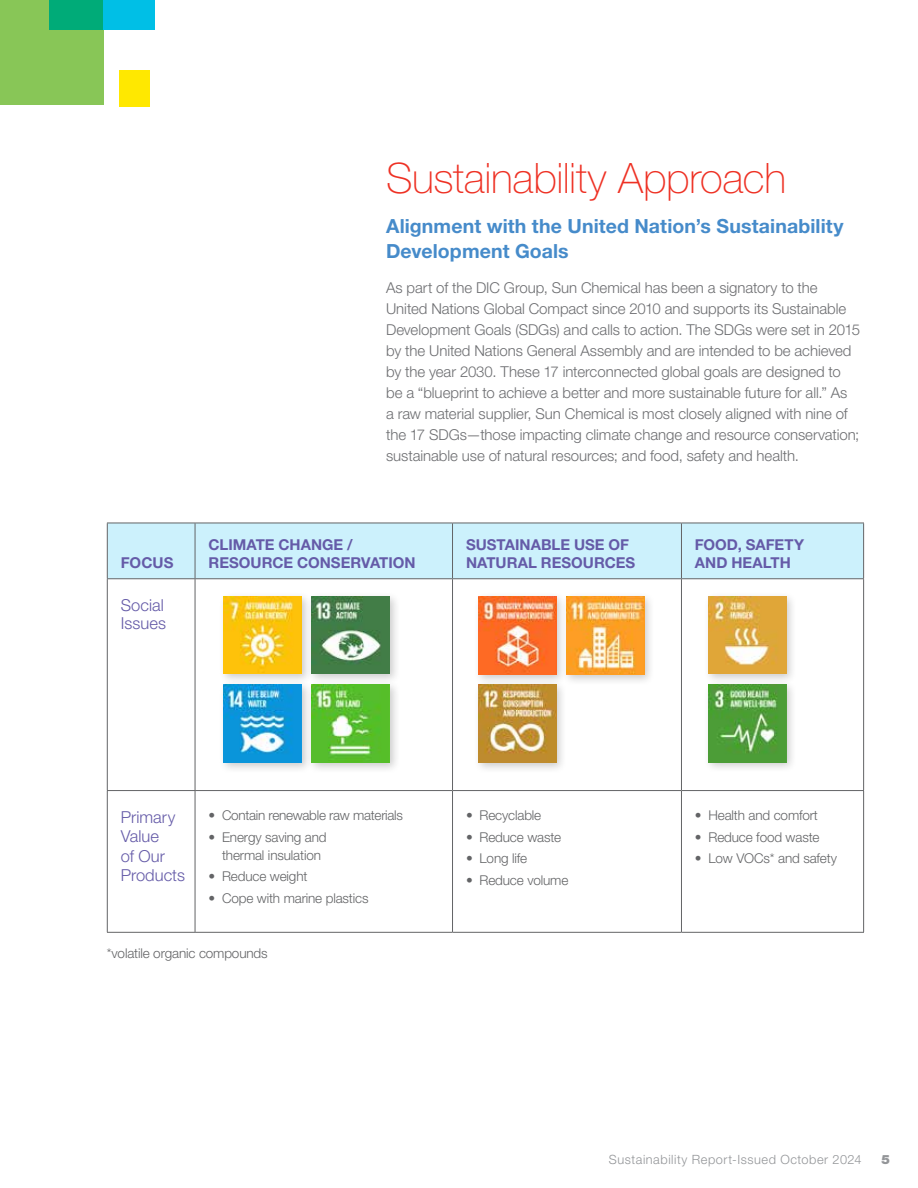
<style>
.page{position:relative;width:918px;height:1188px;background:#fff}
.page>*{position:absolute;margin:0;border:0;box-sizing:border-box;transform-origin:0 0}
.t1{font:100 42px "Helvetica Neue LT Pro";letter-spacing:-.01em;color:#ee3124}
.t2{font:700 19.5px/25.5px "Helvetica Neue LT Pro";letter-spacing:.005em;color:#468bca}
.t3{font:300 16.5px/19.5px "Helvetica Neue LT Pro";color:#655ba8}
.t4{font:300 15px/21px "Helvetica Neue LT Pro";letter-spacing:-.005em;color:#6d6e71}
.t5{font:700 15px/18px "Helvetica Neue LT Pro";color:#655ba8}
.t6{font:300 13.5px/18px "Helvetica Neue LT Pro";letter-spacing:-.01em;color:#636466;text-align:center}
.t7{font:300 12.75px "Helvetica Neue LT Pro";letter-spacing:.045em;color:#939598}
.t8{font:900 12.75px "Helvetica Neue LT Std";color:#939598}
</style>
<div class="page">
<div style="left:0;top:0;width:103px;height:105px;background:#88c657"></div>
<div style="left:50px;top:0;width:105px;height:30px;background:#00bfe6"></div>
<div style="left:50px;top:0;width:53px;height:30px;background:#00ab78"></div>
<div style="left:119px;top:70px;width:31px;height:37px;background:#ffe800"></div>
<div style="left:108px;top:524px;width:755px;height:54px;background:#ccf1fc"></div>
<hr style="left:107px;top:523px;width:88px;height:1px;background:#636466">
<hr style="left:107px;top:523px;width:1px;height:55px;background:#636466">
<hr style="left:195px;top:523px;width:258px;height:1px;background:#636466">
<hr style="left:195px;top:523px;width:1px;height:55px;background:#636466">
<hr style="left:453px;top:523px;width:228px;height:1px;background:#636466">
<hr style="left:452px;top:523px;width:1px;height:55px;background:#636466">
<hr style="left:681px;top:523px;width:183px;height:1px;background:#636466">
<hr style="left:681px;top:523px;width:1px;height:55px;background:#636466">
<hr style="left:863px;top:523px;width:1px;height:55px;background:#636466">
<hr style="left:107px;top:578px;width:88px;height:1px;background:#636466">
<hr style="left:107px;top:579px;width:1px;height:211px;background:#636466">
<hr style="left:195px;top:578px;width:258px;height:1px;background:#636466">
<hr style="left:195px;top:579px;width:1px;height:211px;background:#636466">
<hr style="left:453px;top:578px;width:228px;height:1px;background:#636466">
<hr style="left:452px;top:579px;width:1px;height:211px;background:#636466">
<hr style="left:681px;top:578px;width:183px;height:1px;background:#636466">
<hr style="left:681px;top:579px;width:1px;height:211px;background:#636466">
<hr style="left:863px;top:579px;width:1px;height:211px;background:#636466">
<hr style="left:107px;top:790px;width:88px;height:1px;background:#636466">
<hr style="left:107px;top:791px;width:1px;height:141px;background:#636466">
<hr style="left:195px;top:790px;width:258px;height:1px;background:#636466">
<hr style="left:195px;top:791px;width:1px;height:141px;background:#636466">
<hr style="left:453px;top:790px;width:228px;height:1px;background:#636466">
<hr style="left:452px;top:791px;width:1px;height:141px;background:#636466">
<hr style="left:681px;top:790px;width:183px;height:1px;background:#636466">
<hr style="left:681px;top:791px;width:1px;height:141px;background:#636466">
<hr style="left:863px;top:791px;width:1px;height:141px;background:#636466">
<hr style="left:107px;top:932px;width:88px;height:1px;background:#636466">
<hr style="left:195px;top:932px;width:258px;height:1px;background:#636466">
<hr style="left:453px;top:932px;width:228px;height:1px;background:#636466">
<hr style="left:681px;top:932px;width:183px;height:1px;background:#636466">
<div style="left:219px;top:679px;width:94px;height:95px;background:#000;opacity:.2"></div>
<img style="left:224px;top:685px;width:78px;height:78px">
<div style="left:307px;top:679px;width:94px;height:95px;background:#000;opacity:.2"></div>
<img style="left:312px;top:685px;width:78px;height:78px">
<div style="left:307px;top:591px;width:94px;height:94px;background:#000;opacity:.2"></div>
<img style="left:313px;top:596px;width:77px;height:78px">
<div style="left:219px;top:591px;width:94px;height:94px;background:#000;opacity:.2"></div>
<img style="left:224px;top:596px;width:78px;height:78px">
<div style="left:561px;top:591px;width:95px;height:95px;background:#000;opacity:.2"></div>
<img style="left:568px;top:597px;width:76px;height:78px">
<div style="left:473px;top:679px;width:95px;height:95px;background:#000;opacity:.2"></div>
<img style="left:478px;top:686px;width:78px;height:77px">
<div style="left:473px;top:591px;width:95px;height:95px;background:#000;opacity:.2"></div>
<img style="left:478px;top:597px;width:78px;height:78px">
<div style="left:703px;top:591px;width:95px;height:94px;background:#000;opacity:.2"></div>
<img style="left:708px;top:596px;width:78px;height:78px">
<div style="left:703px;top:679px;width:95px;height:94px;background:#000;opacity:.2"></div>
<img style="left:708px;top:684px;width:78px;height:78px">
<p class="t5" style="left:121px;top:553px;width:54px">FOCUS</p>
<p class="t3" style="left:121px;top:596px;width:47px;line-height:18px">Social<br>Issues</p>
<h1 class="t1" style="left:386px;top:153px;width:402px">Sustainability Approach</h1>
<h2 class="t2" style="left:386px;top:213px;width:459px">Alignment with the United Nation’s Sustainability<br>Development Goals</h2>
<p class="t4" style="left:386px;top:277px;width:476px">As part of the DIC Group, Sun Chemical has been a signatory to the United Nations Global Compact since 2010 and supports its Sustainable Development Goals (SDGs) and calls to action. The SDGs were set in 2015 by the United Nations General Assembly and are intended to be achieved by the year 2030. These 17 interconnected global goals are designed to be a “blueprint to achieve a better and more sustainable future for all.” As<br>a raw material supplier, Sun Chemical is most closely aligned with nine of the 17 SDGs—those impacting climate change and resource conservation; sustainable use of natural resources; and food, safety and health.</p>
<p class="t5" style="left:209px;top:535px;width:209px">CLIMATE CHANGE /<br>RESOURCE CONSERVATION</p>
<p class="t5" style="left:466px;top:535px;width:171px">SUSTAINABLE USE OF<br>NATURAL RESOURCES</p>
<p class="t5" style="left:695px;top:535px;width:111px">FOOD, SAFETY<br>AND HEALTH</p>
<p class="t3" style="left:121px;top:807px;width:66px">Primary<br>Value<br>of Our<br>Products</p>
<p class="t6" style="left:209px;top:806px;width:196px">• Contain renewable raw materials</p>
<p class="t6" style="left:209px;top:828px;width:120px">• Energy saving and thermal insulation</p>
<p class="t6" style="left:209px;top:867px;width:100px">• Reduce weight</p>
<p class="t6" style="left:209px;top:889px;width:162px">• Cope with marine plastics</p>
<p class="t6" style="left:107px;top:944px;width:162px">*volatile organic compounds</p>
<p class="t6" style="left:466px;top:806px;width:77px">• Recyclable</p>
<p class="t6" style="left:466px;top:828px;width:97px">• Reduce waste</p>
<p class="t6" style="left:466px;top:849px;width:63px">• Long life</p>
<p class="t6" style="left:466px;top:871px;width:104px">• Reduce volume</p>
<p class="t6" style="left:695px;top:806px;width:124px">• Health and comfort</p>
<p class="t6" style="left:695px;top:828px;width:126px">• Reduce food waste</p>
<p class="t6" style="left:695px;top:849px;width:143px">• Low VOCs* and safety</p>
<p class="t7" style="left:609px;top:1151px;width:254px">Sustainability Report-Issued October 2024</p>
<p class="t8" style="left:882px;top:1152px;width:10px">5</p>
</div>
